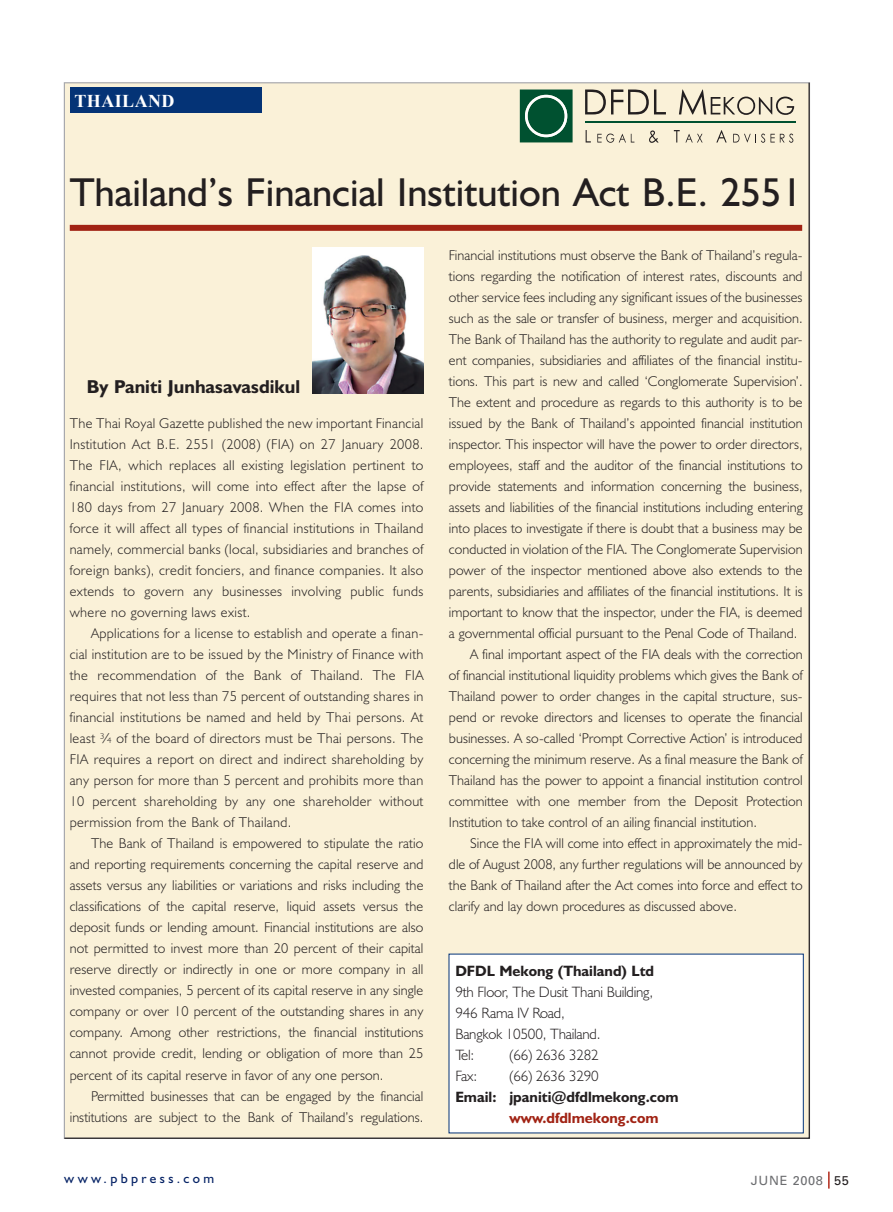
<style>
.page{position:relative;width:893px;height:1212px;background:#fff}
.page>*{position:absolute;margin:0;border:0;box-sizing:border-box;transform-origin:0 0}
._01_CF_HEAD{font:40.5px "Humanist 521 BT";color:#231f20}
._02_CF_AUTHOR{font:700 18.75px "Humanist 521 BT";color:#231f20}
.t1{font:700 18px "Times New Roman";letter-spacing:.025em;color:#fff}
.t2{font:300 15px "Humanist 521 BT";letter-spacing:-.015em;color:#231f20}
.t3{font:700 15px "Humanist 521 BT";color:#231f20}
.t4{font:700 15px "Humanist 521 BT";color:#a12314}
._56_PAID_BODY{font:300 14.25px/21px "Humanist 521 BT";letter-spacing:.005em;color:#231f20;text-align:justify}
._55_PAID_NO_INDENT{font:300 14.25px/21px "Humanist 521 BT";letter-spacing:.025em;color:#231f20;text-align:justify}
.t5{font:13.5px "Humanist 521 BT";letter-spacing:.25em;color:#052265}
.t6{font:12.75px "Univers";letter-spacing:.05em;color:#6c6d70}
.s1{color:#231f20}
</style>
<div class="page">
<svg style="left:828px;top:1171px;width:2px;height:17px"></svg>
<div style="left:63px;top:82px;width:747px;height:1057px;background:#faf1d8"></div>
<div style="left:70px;top:87px;width:191px;height:26px;background:#043376"></div>
<div style="left:70px;top:225px;width:732px;height:6px;background:#a12314"></div>
<div style="left:449px;top:954px;width:354px;height:179px;background:#fff"></div>
<svg style="left:520px;top:90px;width:53px;height:52px;background:#23694c"></svg>
<hr style="left:585px;top:121px;width:210px;height:1px;background:#005130">
<svg style="left:586px;top:130px;width:5px;height:13px"></svg>
<svg style="left:597px;top:134px;width:37px;height:9px"></svg>
<svg style="left:649px;top:130px;width:10px;height:13px"></svg>
<svg style="left:674px;top:130px;width:29px;height:13px"></svg>
<svg style="left:716px;top:130px;width:11px;height:13px"></svg>
<svg style="left:733px;top:134px;width:60px;height:9px"></svg>
<svg style="left:585px;top:90px;width:81px;height:24px;background:#c0b8a6"></svg>
<svg style="left:679px;top:90px;width:115px;height:25px;background:#ccc4b1"></svg>
<img style="left:312px;top:248px;width:112px;height:145px">
<p class="t1" style="left:74px;top:90px;width:102px">THAILAND</p>
<p class="_01_CF_HEAD" style="left:70px;top:167px;width:734px">Thailand’s Financial Institution Act B.E. 2551</p>
<p class="_02_CF_AUTHOR" style="left:87px;top:375px;width:215px">By Paniti Junhasavasdikul</p>
<p class="_55_PAID_NO_INDENT" style="left:70px;top:413px;width:355px">The Thai Royal Gazette published the new important Financial Institution Act B.E. 2551 (2008) (FIA) on 27 January 2008.<br>The FIA, which replaces all existing legislation pertinent to financial institutions, will come into effect after the lapse of 180 days from 27 January 2008. When the FIA comes into force it will affect all types of financial institutions in Thailand namely, commercial banks (local, subsidiaries and branches of foreign banks), credit fonciers, and finance companies. It also extends to govern any businesses involving public funds where no governing laws exist.</p>
<p class="_56_PAID_BODY" style="left:70px;top:623px;width:355px;text-indent:21px">Applications for a license to establish and operate a finan&shy;cial institution are to be issued by the Ministry of Finance with the recommendation of the Bank of Thailand. The FIA requires that not less than 75 percent of outstanding shares in financial institutions be named and held by Thai persons. At least ¾ of the board of directors must be Thai persons. The FIA requires a report on direct and indirect shareholding by any person for more than 5 percent and prohibits more than 10 percent shareholding by any one shareholder without permission from the Bank of Thailand.</p>
<p class="_56_PAID_BODY" style="left:70px;top:833px;width:355px;text-indent:21px">The Bank of Thailand is empowered to stipulate the ratio and reporting requirements concerning the capital reserve and assets versus any liabilities or variations and risks including the classifications of the capital reserve, liquid assets versus the deposit funds or lending amount. Financial institutions are also not permitted to invest more than 20 percent of their capital reserve directly or indirectly in one or more company in all invested companies, 5 percent of its capital reserve in any single company or over 10 percent of the outstanding shares in any company. Among other restrictions, the financial institutions cannot provide credit, lending or obligation of more than 25 percent of its capital reserve in favor of any one person.</p>
<p class="_56_PAID_BODY" style="left:70px;top:1085px;width:355px;text-align:right">Permitted businesses that can be engaged by the financial institutions are subject to the Bank of Thailand’s regulations.</p>
<p class="_56_PAID_BODY" style="left:449px;top:245px;width:355px">Financial institutions must observe the Bank of Thailand’s regula&shy;tions regarding the notification of interest rates, discounts and other service fees including any significant issues of the businesses such as the sale or transfer of business, merger and acquisition.<br>The Bank of Thailand has the authority to regulate and audit par&shy;ent companies, subsidiaries and affiliates of the financial institu&shy;tions. This part is new and called ‘Conglomerate Supervision’.<br>The extent and procedure as regards to this authority is to be issued by the Bank of Thailand’s appointed financial institution inspector. This inspector will have the power to order directors, employees, staff and the auditor of the financial institutions to provide statements and information concerning the business, assets and liabilities of the financial institutions including entering into places to investigate if there is doubt that a business may be conducted in violation of the FIA. The Conglomerate Supervision power of the inspector mentioned above also extends to the parents, subsidiaries and affiliates of the financial institutions. It is important to know that the inspector, under the FIA, is deemed a governmental official pursuant to the Penal Code of Thailand.</p>
<p class="_56_PAID_BODY" style="left:449px;top:644px;width:355px;text-indent:21px">A final important aspect of the FIA deals with the correction of financial institutional liquidity problems which gives the Bank of Thailand power to order changes in the capital structure, sus&shy;pend or revoke directors and licenses to operate the financial businesses. A so-called ‘Prompt Corrective Action’ is introduced concerning the minimum reserve. As a final measure the Bank of Thailand has the power to appoint a financial institution control committee with one member from the Deposit Protection Institution to take control of an ailing financial institution.</p>
<p class="_56_PAID_BODY" style="left:449px;top:833px;width:355px;text-indent:21px">Since the FIA will come into effect in approximately the mid&shy;dle of August 2008, any further regulations will be announced by the Bank of Thailand after the Act comes into force and effect to clarify and lay down procedures as discussed above.</p>
<p class="t3" style="left:455px;top:961px;width:200px">DFDL Mekong (Thailand) Ltd</p>
<p class="t2" style="left:455px;top:982px;width:199px">9th Floor, The Dusit Thani Building,</p>
<p class="t2" style="left:455px;top:1003px;width:111px">946 Rama IV Road,</p>
<p class="t2" style="left:455px;top:1024px;width:147px">Bangkok 10500, Thailand.</p>
<p class="t2" style="left:455px;top:1045px;width:21px">Tel:</p>
<p class="t2" style="left:509px;top:1045px;width:91px">(66) 2636 3282</p>
<p class="t2" style="left:455px;top:1066px;width:23px">Fax:</p>
<p class="t2" style="left:509px;top:1066px;width:91px">(66) 2636 3290</p>
<p class="t3" style="left:455px;top:1087px;width:225px">Email: jpaniti@dfdlmekong.com</p>
<p class="t4" style="left:509px;top:1108px;width:151px">www.dfdlmekong.com</p>
<p class="t5" style="left:64px;top:1170px;width:151px">www.pbpress.com</p>
<p class="t6" style="left:751px;top:1172px;width:100px">JUNE 2008 <span class="s1">55</span></p>
</div>
